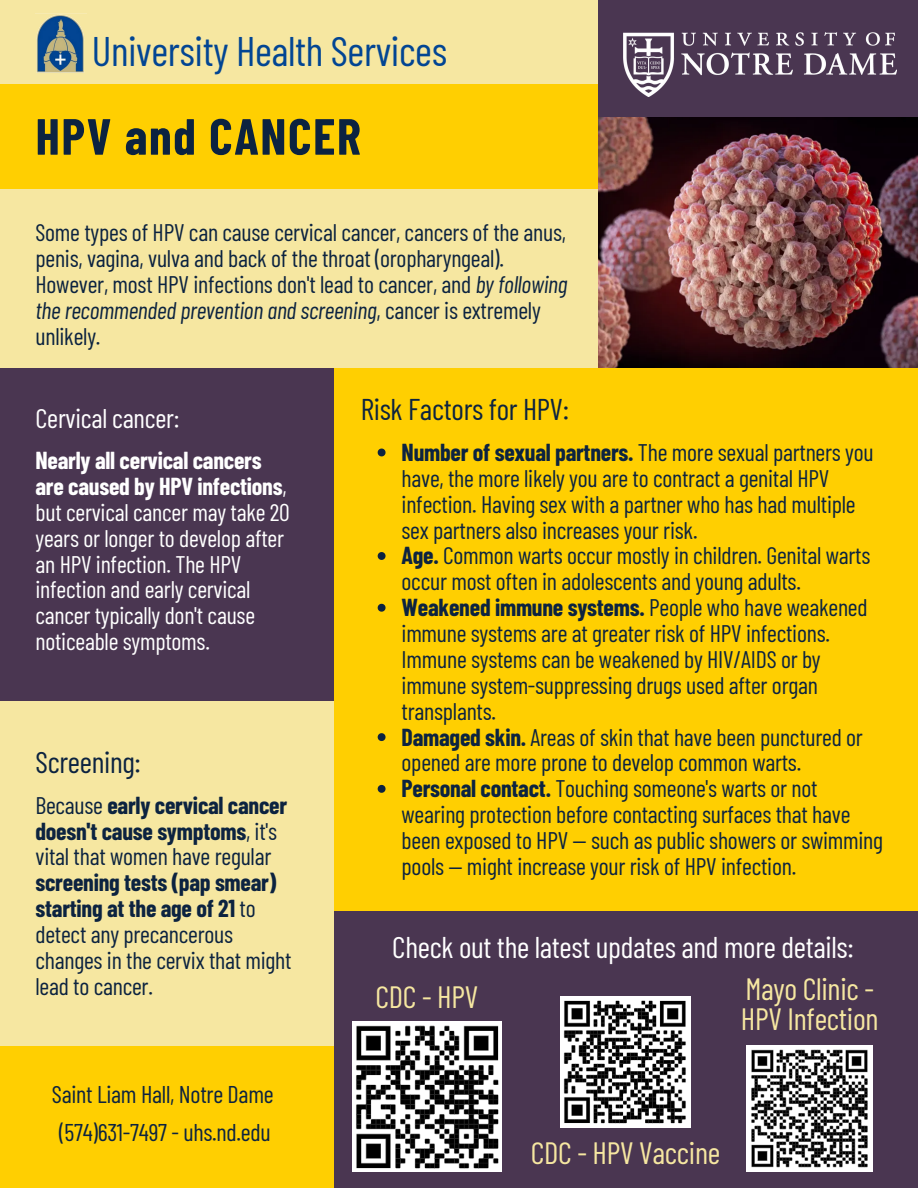
<style>
.page{position:relative;width:918px;height:1188px;background:#fff}
.page>*{position:absolute;margin:0;border:0;box-sizing:border-box;transform-origin:0 0}
.t1{font:700 50.85px "Barlow Condensed";letter-spacing:.03em;color:#0c2340}
.t2{font:41.25px "Barlow Condensed";letter-spacing:-.01em;color:#024593}
.t3{font:30.75px/30.3px "Barlow Condensed";letter-spacing:-.01em;color:#f6e7a1}
.t4{font:30px "Barlow Condensed";letter-spacing:-.01em;color:#fff}
.t5{font:30px "Barlow Condensed";letter-spacing:-.01em;color:#0c2340}
.t6{font:27px "Barlow Condensed";letter-spacing:-.01em;color:#fff}
.t7{font:24.15px "Barlow Condensed";letter-spacing:-.01em;color:#0c2340}
.t8{font:24px/25.8px "Barlow Condensed";letter-spacing:-.01em;color:#0c2340}
.t9{font:24px/25.8px "Barlow Condensed";letter-spacing:-.01em;color:#fff}
.s1{font-style:italic}
.s2{font-weight:700}
</style>
<div class="page">
<img style="left:598px;top:117px;width:320px;height:251px">
<div style="left:0;top:0;width:879px;height:92px;background:#f6e7a1"></div>
<div style="left:0;top:170px;width:598px;height:232px;background:#f6e7a1"></div>
<div style="left:598px;top:0;width:320px;height:117px;background:#4a3651"></div>
<div style="left:0;top:368px;width:334px;height:338px;background:#4a3651"></div>
<div style="left:334px;top:911px;width:584px;height:277px;background:#4a3651"></div>
<div style="left:0;top:997px;width:333px;height:191px;background:#ffcf01"></div>
<div style="left:0;top:702px;width:334px;height:344px;background:#f6e7a1"></div>
<div style="left:0;top:84px;width:598px;height:105px;background:#ffcf01"></div>
<div style="left:334px;top:368px;width:584px;height:543px;background:#ffcf01"></div>
<img style="left:623px;top:32px;width:273px;height:65px">
<img style="left:36px;top:14px;width:49px;height:59px">
<img style="left:353px;top:1022px;width:148px;height:149px">
<img style="left:560px;top:997px;width:131px;height:130px">
<img style="left:746px;top:1045px;width:126px;height:126px">
<svg style="left:378px;top:449px;width:8px;height:7px"></svg>
<svg style="left:378px;top:552px;width:8px;height:8px"></svg>
<svg style="left:378px;top:604px;width:8px;height:8px"></svg>
<svg style="left:378px;top:733px;width:8px;height:8px"></svg>
<svg style="left:378px;top:785px;width:8px;height:8px"></svg>
<p class="t2" style="left:92px;top:25px;width:357px">University Health Services</p>
<p class="t1" style="left:36px;top:104px;width:327px">HPV and CANCER</p>
<p class="t8" style="left:36px;top:219px;width:534px">Some types of HPV can cause cervical cancer, cancers of the anus, penis, vagina, vulva and back of the throat (oropharyngeal).<br>However, most HPV infections don't lead to cancer, and <span class="s1">by following the recommended prevention and screening</span>, cancer is extremely unlikely.</p>
<p class="t6" style="left:36px;top:401px;width:145px">Cervical cancer:</p>
<p class="t9" style="left:36px;top:447px;width:256px"><span class="s2">Nearly all cervical cancers are caused by HPV infections</span>, but cervical cancer may take 20 years or longer to develop after an HPV infection. The HPV infection and early cervical cancer typically don't cause noticeable symptoms.</p>
<p class="t5" style="left:36px;top:743px;width:107px">Screening:</p>
<p class="t8" style="left:36px;top:791px;width:258px">Because <span class="s2">early cervical cancer doesn't cause symptoms</span>, it's vital that women have regular <span class="s2">screening tests (pap smear) starting at the age of 21</span> to detect any precancerous changes in the cervix that might lead to cancer.</p>
<p class="t7" style="left:52px;top:1079px;width:223px">Saint Liam Hall, Notre Dame</p>
<p class="t7" style="left:59px;top:1117px;width:213px">(574)631-7497 - uhs.nd.edu</p>
<p class="t5" style="left:361px;top:390px;width:210px">Risk Factors for HPV:</p>
<p class="t8" style="left:402px;top:438px;width:474px"><span class="s2">Number of sexual partners.</span> The more sexual partners you have, the more likely you are to contract a genital HPV infection. Having sex with a partner who has had multiple sex partners also increases your risk.</p>
<p class="t8" style="left:402px;top:542px;width:470px"><span class="s2">Age.</span> Common warts occur mostly in children. Genital warts occur most often in adolescents and young adults.</p>
<p class="t8" style="left:402px;top:594px;width:468px"><span class="s2">Weakened immune systems.</span> People who have weakened immune systems are at greater risk of HPV infections.<br>Immune systems can be weakened by HIV/AIDS or by immune system-suppressing drugs used after organ transplants.</p>
<p class="t8" style="left:402px;top:723px;width:463px"><span class="s2">Damaged skin.</span> Areas of skin that have been punctured or opened are more prone to develop common warts.</p>
<p class="t8" style="left:402px;top:775px;width:483px"><span class="s2">Personal contact.</span> Touching someone's warts or not wearing protection before contacting surfaces that have been exposed to HPV — such as public showers or swimming pools — might increase your risk of HPV infection.</p>
<p class="t4" style="left:392px;top:928px;width:463px">Check out the latest updates and more details:</p>
<p class="t3" style="left:375px;top:980px;width:104px">CDC - HPV</p>
<p class="t3" style="left:741px;top:972px;width:139px">Mayo Clinic -<br>HPV Infection</p>
<p class="t3" style="left:531px;top:1136px;width:191px">CDC - HPV Vaccine</p>
</div>
